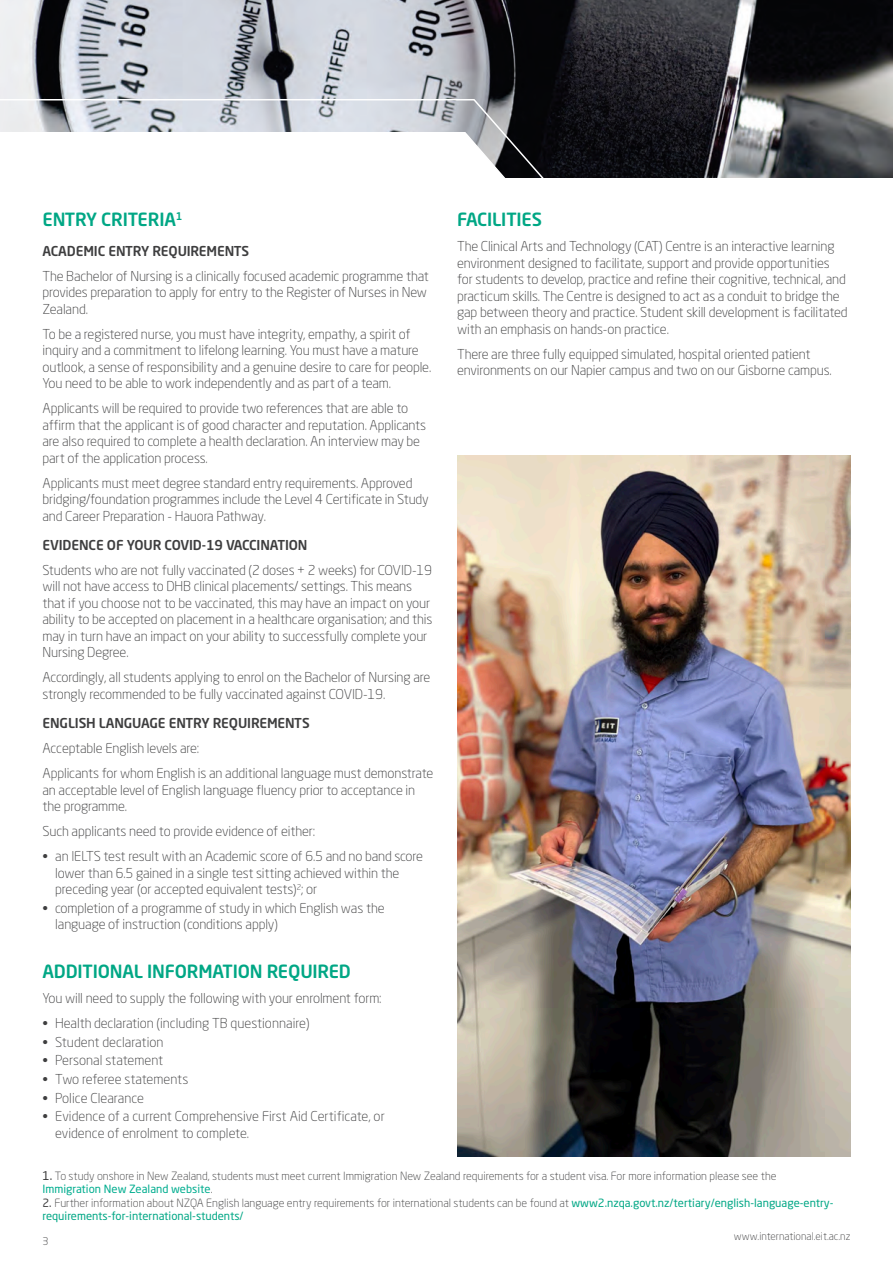
<style>
.page{position:relative;width:893px;height:1263px;background:#fff}
.page>*{position:absolute;margin:0;border:0;box-sizing:border-box;transform-origin:0 0}
.Heading_2{font:500 18px "Neo Sans Pro";letter-spacing:-.01em;color:#00a785}
.Heading_3{font:500 18px "Neo Sans Pro";letter-spacing:-.01em;color:#00a785}
.Course_Body{font:300 13.5px/16.5px "Neo Sans Pro";letter-spacing:-.01em;color:#3e3e3f}
.Heading_3-2{font:500 13.5px "Neo Sans Pro";letter-spacing:-.01em;color:#3e3e3f}
.Text_Main_-_Bullet{font:300 11.25px/13.5px "Neo Sans Pro";color:#3e3e3f}
.t1{font:300 10.5px "Neo Sans Pro";color:#3e3e3f}
.s1{font-weight:400;font-size:12px}
.s2{font-weight:400;color:#00ad8f}
.s3{color:#231f20}
.s4{font-weight:400}
.s5{font-weight:400;color:#00a785}
</style>
<div class="page">
<img style="left:0;top:0;width:893px;height:178px">
<svg style="left:0;top:98px;width:652px;height:80px"></svg>
<svg style="left:0;top:131px;width:614px;height:47px"></svg>
<img style="left:457px;top:455px;width:393px;height:702px">
<p class="Heading_3" style="left:43px;top:208px;width:141px">ENTRY CRITERIA<sup>1</sup></p>
<p class="Heading_3-2" style="left:43px;top:242px;width:208px">ACADEMIC ENTRY REQUIREMENTS</p>
<p class="Course_Body" style="left:43px;top:267px;width:388px">The Bachelor of Nursing is a clinically focused academic programme that provides preparation to apply for entry to the Register of Nurses in New<br>Zealand.</p>
<p class="Course_Body" style="left:43px;top:325px;width:390px">To be a registered nurse, you must have integrity, empathy, a spirit of inquiry and a commitment to lifelong learning. You must have a mature outlook, a sense of responsibility and a genuine desire to care for people.<br>You need to be able to work independently and as part of a team.</p>
<p class="Course_Body" style="left:43px;top:400px;width:385px">Applicants will be required to provide two references that are able to affirm that the applicant is of good character and reputation. Applicants are also required to complete a health declaration. An interview may be part of the application process.</p>
<p class="Course_Body" style="left:43px;top:474px;width:388px">Applicants must meet degree standard entry requirements. Approved bridging/foundation programmes include the Level 4 Certificate in Study and Career Preparation - Hauora Pathway.</p>
<p class="Heading_3-2" style="left:43px;top:536px;width:266px">EVIDENCE OF YOUR COVID-19 VACCINATION</p>
<p class="Course_Body" style="left:43px;top:562px;width:391px">Students who are not fully vaccinated (2 doses + 2 weeks) for COVID-19 will not have access to DHB clinical placements/ settings. This means that if you choose not to be vaccinated, this may have an impact on your ability to be accepted on placement in a healthcare organisation; and this may in turn have an impact on your ability to successfully complete your Nursing Degree.</p>
<p class="Course_Body" style="left:43px;top:669px;width:389px">Accordingly, all students applying to enrol on the Bachelor of Nursing are strongly recommended to be fully vaccinated against COVID-19.</p>
<p class="Heading_3-2" style="left:43px;top:715px;width:269px">ENGLISH LANGUAGE ENTRY REQUIREMENTS</p>
<p class="Course_Body" style="left:43px;top:740px;width:158px">Acceptable English levels are:</p>
<p class="Course_Body" style="left:43px;top:765px;width:392px">Applicants for whom English is an additional language must demonstrate an acceptable level of English language fluency prior to acceptance in the programme.</p>
<p class="Course_Body" style="left:43px;top:823px;width:274px">Such applicants need to provide evidence of either:</p>
<p class="Course_Body" style="left:55px;top:848px;width:369px;text-indent:-13px">• an IELTS test result with an Academic score of 6.5 and no band score lower than 6.5 gained in a single test sitting achieved within the preceding year (or accepted equivalent tests)<sup>2</sup>; or</p>
<p class="Course_Body" style="left:55px;top:900px;width:331px;text-indent:-13px">• completion of a programme of study in which English was the language of instruction (conditions apply)</p>
<p class="Heading_2" style="left:43px;top:960px;width:310px">ADDITIONAL INFORMATION REQUIRED</p>
<p class="Course_Body" style="left:43px;top:990px;width:341px">You will need to supply the following with your enrolment form:</p>
<p class="Course_Body" style="left:43px;top:1015px;width:269px">• Health declaration (including TB questionnaire)</p>
<p class="Course_Body" style="left:43px;top:1033px;width:122px">• Student declaration</p>
<p class="Course_Body" style="left:43px;top:1052px;width:122px">• Personal statement</p>
<p class="Course_Body" style="left:43px;top:1071px;width:147px">• Two referee statements</p>
<p class="Course_Body" style="left:43px;top:1089px;width:103px">• Police Clearance</p>
<p class="Course_Body" style="left:55px;top:1108px;width:331px;text-indent:-13px">• Evidence of a current Comprehensive First Aid Certificate, or evidence of enrolment to complete.</p>
<p class="Heading_2" style="left:457px;top:208px;width:86px">FACILITIES</p>
<p class="Course_Body" style="left:457px;top:238px;width:392px">The Clinical Arts and Technology (CAT) Centre is an interactive learning environment designed to facilitate, support and provide opportunities for students to develop, practice and refine their cognitive, technical, and practicum skills. The Centre is designed to act as a conduit to bridge the gap between theory and practice. Student skill development is facilitated with an emphasis on hands-on practice.</p>
<p class="Course_Body" style="left:457px;top:346px;width:376px">There are three fully equipped simulated, hospital oriented patient environments on our Napier campus and two on our Gisborne campus.</p>
<p class="Text_Main_-_Bullet" style="left:43px;top:1169px;width:735px"><span class="s1">1.</span> To study onshore in New Zealand, students must meet current Immigration New Zealand requirements for a student visa. For more information please see the<br><span class="s2">Immigration New Zealand website</span><span class="s3">.</span></p>
<p class="Text_Main_-_Bullet" style="left:43px;top:1196px;width:793px"><span class="s4">2.</span> Further information about NZQA English language entry requirements for international students can be found at <span class="s5">www2.nzqa.govt.nz/tertiary/english-language-entry&shy;requirements-for-international-students/</span></p>
<p class="t1" style="left:43px;top:1234px;width:8px">3</p>
<p class="t1" style="left:734px;top:1230px;width:118px">www.international.eit.ac.nz</p>
</div>
